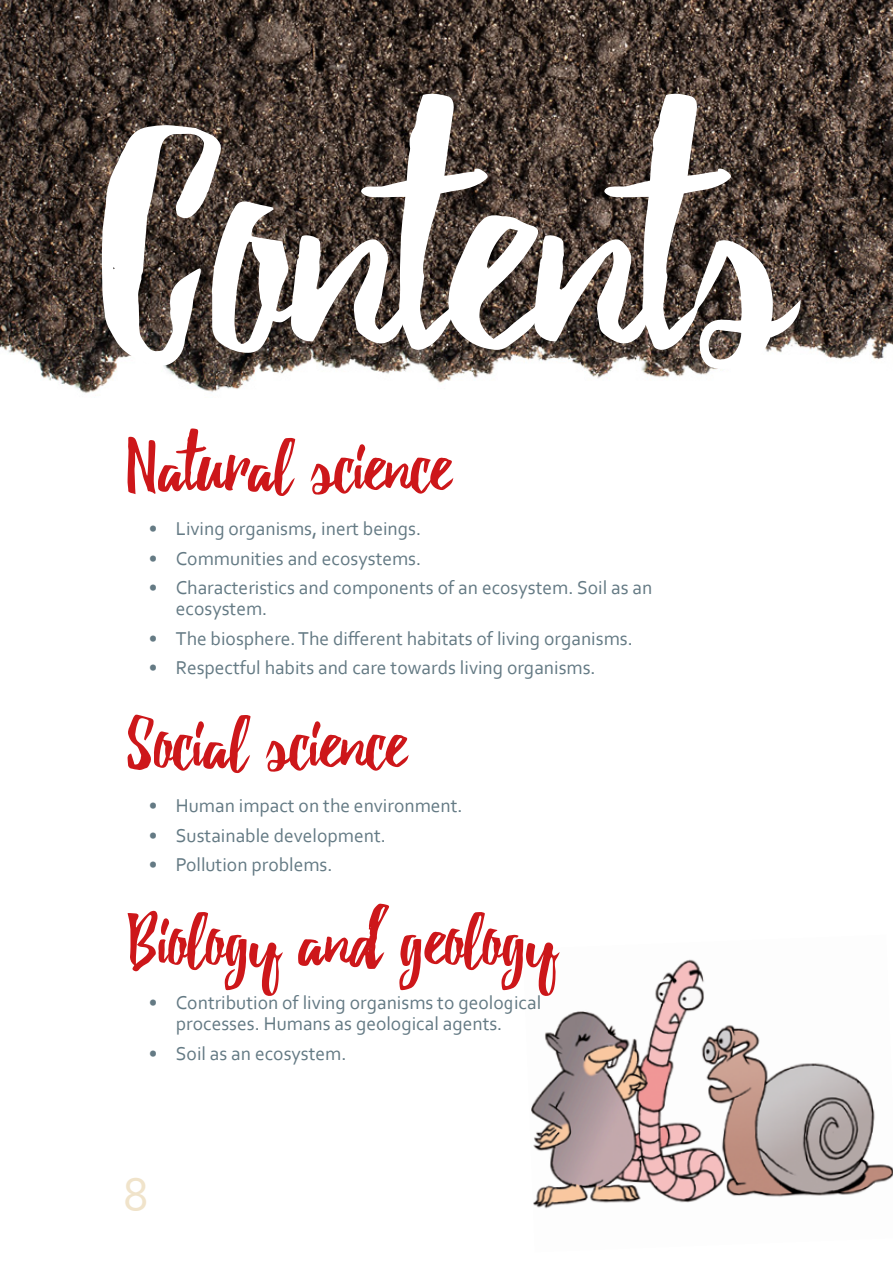
<style>
.page{position:relative;width:893px;height:1263px;background:#fff}
.page>*{position:absolute;margin:0;border:0;box-sizing:border-box;transform-origin:0 0}
.t1{font:324.75px "Beacon";color:#fff}
.t2{font:78px "Beacon";color:#cd171a}
.t3{font:49.5px "Corbel";color:#f0e3ca}
.t4{font:19.5px/21px "Corbel";color:#647a84}
</style>
<div class="page">
<img style="left:0;top:0;width:893px;height:393px">
<img style="left:531px;top:959px;width:362px;height:250px">
<h1 class="t1" style="left:102px;top:50px;width:690px">Contents</h1>
<h2 class="t2" style="left:128px;top:418px;width:325px">Natural science</h2>
<p class="t4" style="left:149px;top:517px;width:274px">• Living organisms, inert beings.</p>
<p class="t4" style="left:149px;top:547px;width:274px">• Communities and ecosystems.</p>
<p class="t4" style="left:176px;top:576px;width:478px;text-indent:-27px">• Characteristics and components of an ecosystem. Soil as an ecosystem.</p>
<p class="t4" style="left:149px;top:627px;width:485px">• The biosphere. The different habitats of living organisms.</p>
<p class="t4" style="left:149px;top:656px;width:448px">• Respectful habits and care towards living organisms.</p>
<h2 class="t2" style="left:128px;top:695px;width:280px">Social science</h2>
<p class="t4" style="left:149px;top:795px;width:315px">• Human impact on the environment.</p>
<p class="t4" style="left:149px;top:824px;width:239px">• Sustainable development.</p>
<p class="t4" style="left:149px;top:854px;width:185px">• Pollution problems.</p>
<h2 class="t2" style="left:128px;top:892px;width:431px">Biology and geology</h2>
<p class="t4" style="left:176px;top:992px;width:367px;text-indent:-27px">• Contribution of living organisms to geological processes. Humans as geological agents.</p>
<p class="t4" style="left:149px;top:1042px;width:199px">• Soil as an ecosystem.</p>
<h3 class="t3" style="left:123px;top:1163px;width:27px">8</h3>
</div>
